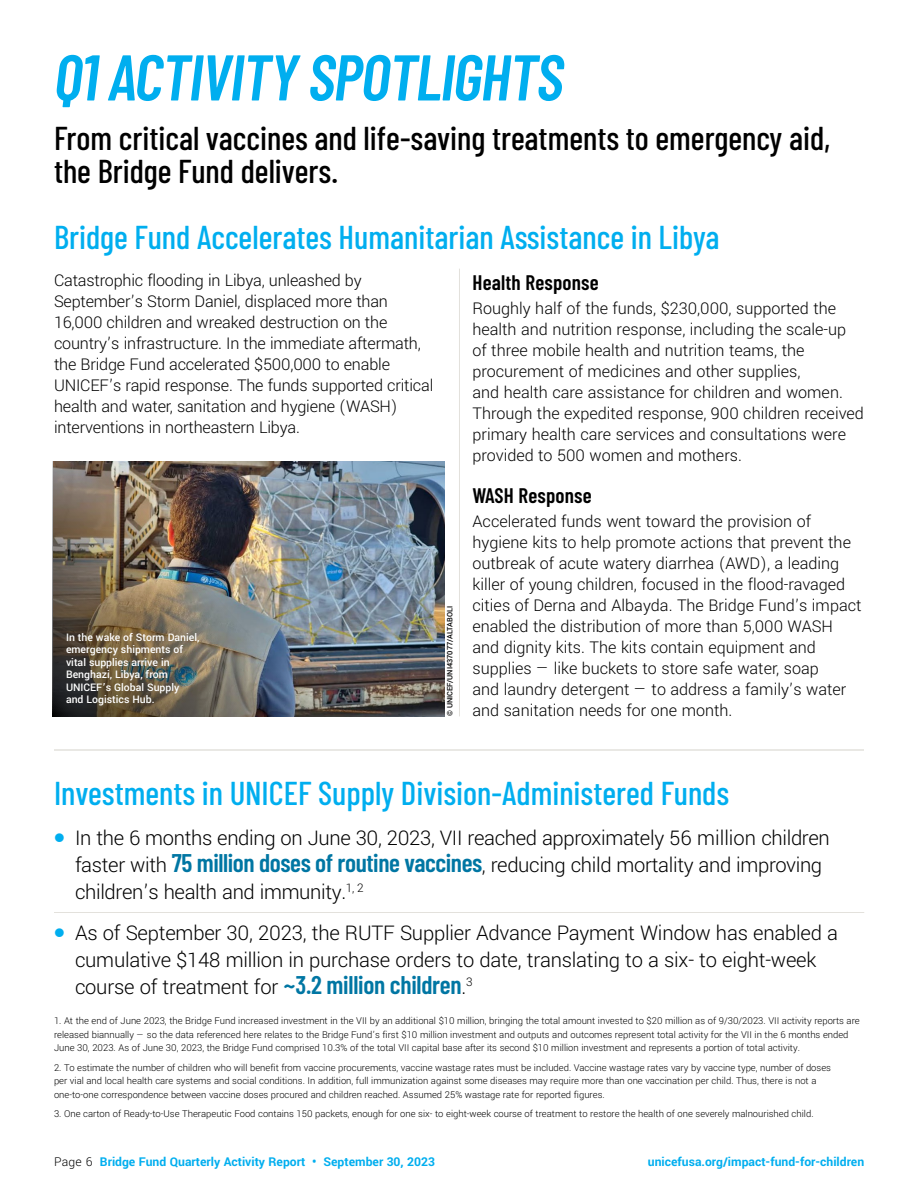
<style>
.page{position:relative;width:918px;height:1188px;background:#fff}
.page>*{position:absolute;margin:0;border:0;box-sizing:border-box;transform-origin:0 0}
.t1{font:italic 600 64.5px "Barlow Condensed";letter-spacing:-.02em;color:#00aeef}
.t2{font:500 33px "Barlow Condensed";color:#00aeef}
.t3{font:500 33px/33px "Barlow Condensed";color:#000}
.t4{font:300 22.5px/27px "Yantramanav";letter-spacing:-.01em;color:#000}
.t5{font:600 21px "Barlow Condensed";letter-spacing:.01em;color:#000}
.t6{font:300 18px/21px "Yantramanav";color:#000}
.t7{font:700 13.5px "Yantramanav";color:#00aeef}
.t8{font:500 11.7px/12.5px "Yantramanav";color:#fff}
.t9{font:300 10.5px/13.5px "Yantramanav";color:#000}
.t10{font:500 8.25px "Yantramanav";color:#000}
.s1{font-family:"Barlow Condensed";font-weight:600;font-size:25.5px;color:#0076a3}
.s2{font-weight:300;color:#000}
</style>
<div class="page">
<hr style="left:459px;top:269px;width:1px;height:447px;background:#e3e1dc">
<img style="left:354px;top:461px;width:91px;height:255px">
<img style="left:53px;top:461px;width:301px;height:255px">
<hr style="left:54px;top:749px;width:810px;height:2px;background:#e3e1dc">
<hr style="left:54px;top:912px;width:810px;height:1px;background:#e3e1dc">
<h1 class="t1" style="left:54px;top:31px;width:511px">Q1 ACTIVITY SPOTLIGHTS</h1>
<h2 class="t3" style="left:54px;top:119px;width:778px">From critical vaccines and life-saving treatments to emergency aid, the Bridge Fund delivers.</h2>
<h2 class="t2" style="left:54px;top:214px;width:667px">Bridge Fund Accelerates Humanitarian Assistance in Libya</h2>
<p class="t6" style="left:54px;top:269px;width:381px">Catastrophic flooding in Libya, unleashed by September’s Storm Daniel, displaced more than 16,000 children and wreaked destruction on the country’s infrastructure. In the immediate aftermath, the Bridge Fund accelerated $500,000 to enable UNICEF’s rapid response. The funds supported critical health and water, sanitation and hygiene (WASH) interventions in northeastern Libya.</p>
<p class="t5" style="left:472px;top:268px;width:128px">Health Response</p>
<p class="t6" style="left:472px;top:298px;width:393px">Roughly half of the funds, $230,000, supported the health and nutrition response, including the scale-up of three mobile health and nutrition teams, the procurement of medicines and other supplies,<br>and health care assistance for children and women.<br>Through the expedited response, 900 children received primary health care services and consultations were provided to 500 women and mothers.</p>
<p class="t5" style="left:472px;top:481px;width:121px">WASH Response</p>
<p class="t6" style="left:472px;top:511px;width:391px">Accelerated funds went toward the provision of hygiene kits to help promote actions that prevent the outbreak of acute watery diarrhea (AWD), a leading killer of young children, focused in the flood-ravaged cities of Derna and Albayda. The Bridge Fund’s impact enabled the distribution of more than 5,000 WASH and dignity kits. The kits contain equipment and supplies — like buckets to store safe water, soap<br>and laundry detergent — to address a family’s water</p>
<p class="t10" style="left:445px;top:716px;width:112px;rotate:-90deg">© UNICEF/UNI437077/ALTABOLI</p>
<p class="t8" style="left:66px;top:631px;width:135px">In the wake of Storm Daniel, emergency shipments of vital supplies arrive in<br>Benghazi, Libya, from<br>UNICEF’s Global Supply and Logistics Hub.</p>
<p class="t6" style="left:472px;top:700px;width:261px">and sanitation needs for one month.</p>
<h2 class="t2" style="left:54px;top:769px;width:677px">Investments in UNICEF Supply Division-Administered Funds</h2>
<p class="t4" style="left:75px;top:825px;width:756px">In the 6 months ending on June 30, 2023, VII reached approximately 56 million children faster with <span class="s1">75 million doses of routine vaccines</span>, reducing child mortality and improving children’s health and immunity.<sup>1,</sup> <sup>2</sup></p>
<p class="t4" style="left:75px;top:919px;width:765px">As of September 30, 2023, the RUTF Supplier Advance Payment Window has enabled a cumulative $148 million in purchase orders to date, translating to a six- to eight-week course of treatment for <span class="s1">~3.2 million children</span>.<sup>3</sup></p>
<p class="t9" style="left:54px;top:1014px;width:807px">1. At the end of June 2023, the Bridge Fund increased investment in the VII by an additional $10 million, bringing the total amount invested to $20 million as of 9/30/2023. VII activity reports are released biannually — so the data referenced here relates to the Bridge Fund’s first $10 million investment and outputs and outcomes represent total activity for the VII in the 6 months ended<br>June 30, 2023. As of June 30, 2023, the Bridge Fund comprised 10.3% of the total VII capital base after its second $10 million investment and represents a portion of total activity.</p>
<p class="t9" style="left:54px;top:1061px;width:779px">2. To estimate the number of children who will benefit from vaccine procurements, vaccine wastage rates must be included. Vaccine wastage rates vary by vaccine type, number of doses per vial and local health care systems and social conditions. In addition, full immunization against some diseases may require more than one vaccination per child. Thus, there is not a one-to-one correspondence between vaccine doses procured and children reached. Assumed 25% wastage rate for reported figures.</p>
<p class="t9" style="left:54px;top:1107px;width:761px">3. One carton of Ready-to-Use Therapeutic Food contains 150 packets, enough for one six- to eight-week course of treatment to restore the health of one severely malnourished child.</p>
<p class="t7" style="left:54px;top:1154px;width:383px"><span class="s2">Page 6</span> Bridge Fund Quarterly Activity Report • September 30, 2023</p>
<p class="t7" style="left:648px;top:1154px;width:218px">unicefusa.org/impact-fund-for-children</p>
</div>
